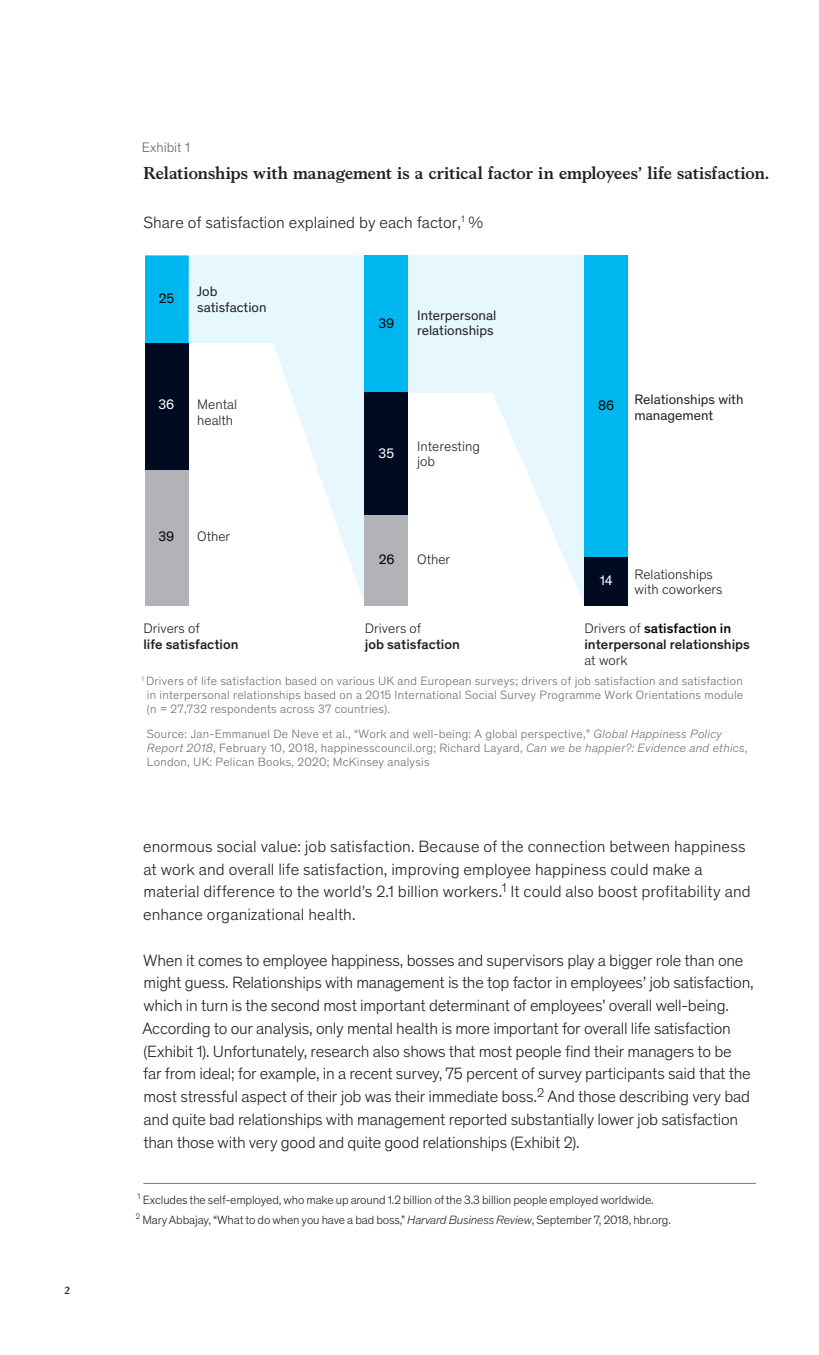
<style>
.page{position:relative;width:819px;height:1355px;background:#fff}
.page>*{position:absolute;margin:0;border:0;box-sizing:border-box;transform-origin:0 0}
.t1{font:700 17.5px "Bower";color:#231f20}
.Dek_smaller{font:300 16.62px/22.8px "Theinhardt Pan";letter-spacing:-.01em;color:#231f20}
.t2{font:300 16.62px "Mc Kinsey Sans";color:#231f20}
.t3{font:500 14px/15.8px "Mc Kinsey Sans";color:#231f20}
.t4{font:14px/15.8px "Mc Kinsey Sans";color:#231f20}
.t5{font:300 14px/15.8px "Mc Kinsey Sans";color:#231f20}
.t6{font:14px "Mc Kinsey Sans";color:#040503}
.t7{font:300 14px "Theinhardt Pan";color:#636366}
.t8{font:14px "Mc Kinsey Sans";color:#fff}
.t9{font:300 12.25px/14px "Mc Kinsey Sans";letter-spacing:.02em;color:#6c6d70;text-align:justify}
.Footnote{font:300 12.25px "Theinhardt Pan";letter-spacing:-.01em;color:#231f20}
.t10{font:700 10.5px "Bower";color:#231f20}
.s1{font-weight:300}
.s2{color:#040503}
.s3{font-style:italic}
</style>
<div class="page">
<hr style="left:143px;top:1183px;width:613px;height:1px;background:#7a7c7f">
<svg style="left:189px;top:255px;width:176px;height:349px"></svg>
<svg style="left:408px;top:255px;width:176px;height:348px;fill:#e6f7fd"></svg>
<div style="left:145px;top:469px;width:44px;height:136px;background:#b2b3b7"></div>
<div style="left:145px;top:343px;width:44px;height:126px;background:#000b22"></div>
<div style="left:145px;top:255px;width:44px;height:88px;background:#00b6ef"></div>
<div style="left:365px;top:514px;width:43px;height:91px;background:#b2b3b7"></div>
<div style="left:365px;top:392px;width:43px;height:122px;background:#000b22"></div>
<div style="left:365px;top:255px;width:43px;height:137px;background:#00b6ef"></div>
<div style="left:584px;top:556px;width:44px;height:49px;background:#000b22"></div>
<div style="left:584px;top:255px;width:44px;height:301px;background:#00b6ef"></div>
<p class="t10" style="left:64px;top:1282px;width:7px">2</p>
<p class="t7" style="left:142px;top:137px;width:50px">Exhibit 1</p>
<p class="t1" style="left:143px;top:160px;width:628px">Relationships with management is a critical factor in employees’ life satisfaction.</p>
<p class="t2" style="left:143px;top:210px;width:341px">Share of satisfaction explained by each factor,<sup>1</sup> %</p>
<p class="t6" style="left:159px;top:288px;width:17px">25</p>
<p class="t4" style="left:197px;top:283px;width:71px">Job satisfaction</p>
<p class="t8" style="left:158px;top:394px;width:17px">36</p>
<p class="t5" style="left:197px;top:396px;width:41px">Mental health</p>
<p class="t6" style="left:158px;top:526px;width:17px">39</p>
<p class="t5" style="left:197px;top:527px;width:35px">Other</p>
<p class="t6" style="left:378px;top:313px;width:17px">39</p>
<p class="t4" style="left:417px;top:306px;width:81px">Interpersonal relationships</p>
<p class="t8" style="left:379px;top:443px;width:17px">35</p>
<p class="t5" style="left:417px;top:437px;width:64px">Interesting job</p>
<p class="t6" style="left:379px;top:549px;width:17px">26</p>
<p class="t5" style="left:417px;top:550px;width:35px">Other</p>
<p class="t6" style="left:598px;top:395px;width:18px">86</p>
<p class="t4" style="left:635px;top:390px;width:111px">Relationships with management</p>
<p class="t8" style="left:600px;top:571px;width:15px">14</p>
<p class="t5" style="left:635px;top:565px;width:89px">Relationships with coworkers</p>
<p class="t3" style="left:143px;top:619px;width:97px"><span class="s1">Drivers of<br></span>life satisfaction</p>
<p class="t3" style="left:365px;top:619px;width:97px"><span class="s1">Drivers of<br></span>job satisfaction</p>
<p class="t3" style="left:584px;top:619px;width:167px"><span class="s1">Drivers of</span> <span class="s2">satisfaction in </span>interpersonal relationships <span class="s1">at work</span></p>
<p class="t9" style="left:147px;top:673px;width:598px;text-indent:-5px"><sup>1</sup> Drivers of life satisfaction based on various UK and European surveys; drivers of job satisfaction and satisfaction in interpersonal relationships based on a 2015 International Social Survey Programme Work Orientations module (n = 27,732 respondents across 37 countries).</p>
<p class="t9" style="left:147px;top:726px;width:602px;text-align:left">Source: Jan-Emmanuel De Neve et al., “Work and well-being: A global perspective,” <span class="s3">Global Happiness Policy<br>Report 2018</span>, February 10, 2018, happinesscouncil.org; Richard Layard, <span class="s3">Can we be happier?: Evidence and ethics</span>,<br>London, UK: Pelican Books, 2020; McKinsey analysis</p>
<p class="Dek_smaller" style="left:143px;top:834px;width:609px">enormous social value: job satisfaction. Because of the connection between happiness at work and overall life satisfaction, improving employee happiness could make a material difference to the world’s 2.1 billion workers.<sup>1</sup> It could also boost profitability and enhance organizational health.</p>
<p class="Dek_smaller" style="left:142px;top:947px;width:613px">When it comes to employee happiness, bosses and supervisors play a bigger role than one might guess. Relationships with management is the top factor in employees’ job satisfaction, which in turn is the second most important determinant of employees’ overall well-being.<br>According to our analysis, only mental health is more important for overall life satisfaction (Exhibit 1). Unfortunately, research also shows that most people find their managers to be<br>far from ideal; for example, in a recent survey, 75 percent of survey participants said that the most stressful aspect of their job was their immediate boss.<sup>2</sup> And those describing very bad and quite bad relationships with management reported substantially lower job satisfaction than those with very good and quite good relationships (Exhibit 2).</p>
<p class="Footnote" style="left:138px;top:1191px;width:518px"><sup>1</sup> Excludes the self-employed, who make up around 1.2 billion of the 3.3 billion people employed worldwide.</p>
<p class="Footnote" style="left:136px;top:1211px;width:537px"><sup>2</sup> Mary Abbajay, “What to do when you have a bad boss,” <span class="s3">Harvard Business Review</span>, September 7, 2018, hbr.org.</p>
</div>
